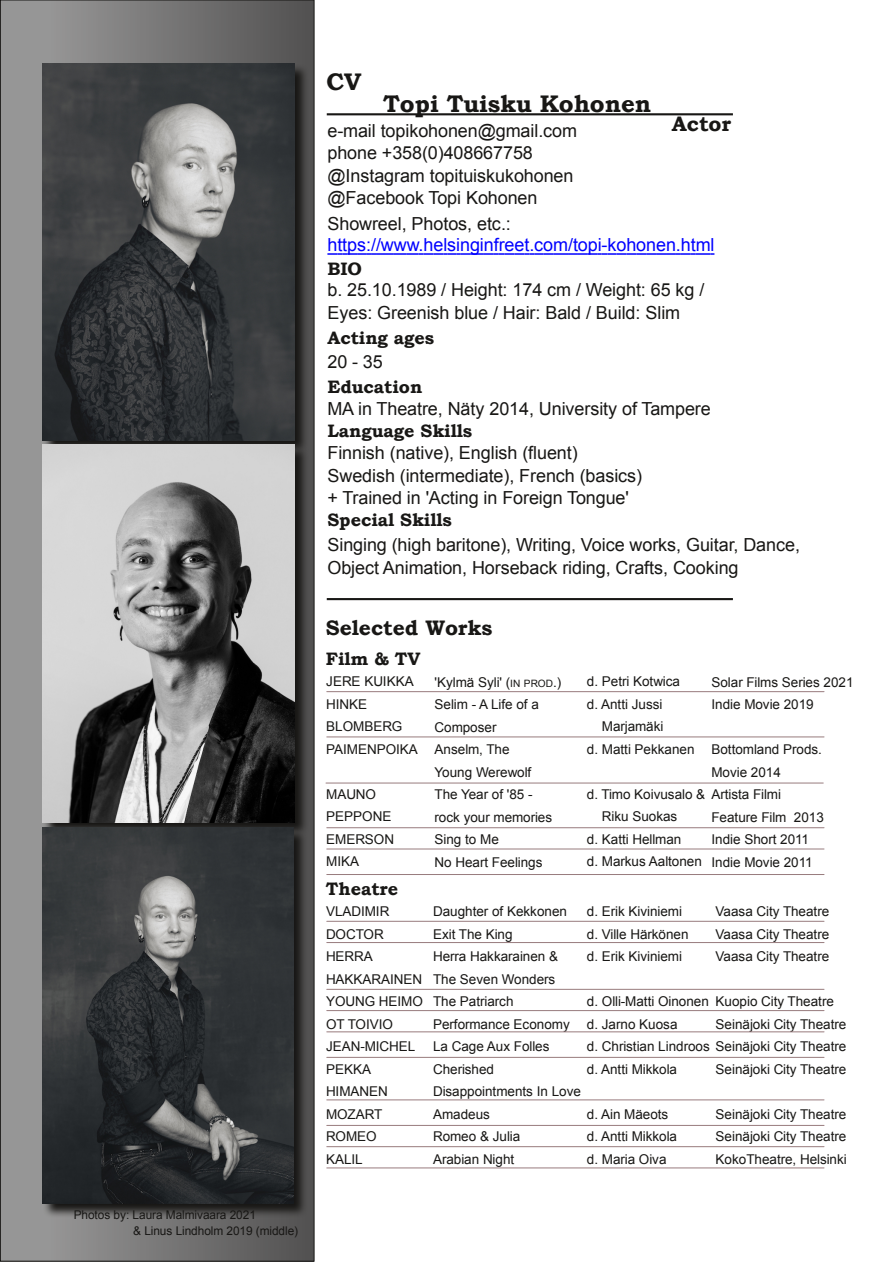
<style>
.page{position:relative;width:893px;height:1263px;background:#fff}
.page>*{position:absolute;margin:0;border:0;box-sizing:border-box;transform-origin:0 0}
.t1{font:700 24px "Bookman Old Style";letter-spacing:-.005em;color:#181715}
.t2{font:700 21px "Bookman Old Style";color:#181715}
.t3{font:18px/22.5px "Arial";letter-spacing:-.005em;color:#181715}
.t4{font:700 18px "Bookman Old Style";letter-spacing:-.005em;color:#181715}
.t5{font:18px "Arial";letter-spacing:-.005em;color:#00f}
.t6{font:13.5px/22.5px "Arial";color:#181715}
.t7{font:12px "Arial";letter-spacing:-.005em;color:#181715}
.s1{font-size:10.2px}
</style>
<div class="page">
<div style="left:0;top:0;width:314px;height:1261px;background:linear-gradient(to right,#9f9e9e,#535252)"></div>
<svg style="left:43px;top:64px;width:267px;height:381px;background:#3a3938"></svg>
<img style="left:43px;top:64px;width:252px;height:377px">
<svg style="left:43px;top:445px;width:267px;height:392px;background:#343332"></svg>
<img style="left:43px;top:445px;width:252px;height:377px">
<svg style="left:43px;top:827px;width:265px;height:391px;background:#3b3b3a"></svg>
<img style="left:43px;top:827px;width:250px;height:376px">
<hr style="left:327px;top:113px;width:406px;height:2px;background:#181715">
<hr style="left:327px;top:598px;width:406px;height:2px;background:#181715">
<hr style="left:327px;top:737px;width:497px;height:1px;background:#987b7d">
<hr style="left:327px;top:827px;width:497px;height:1px;background:#987b7d">
<hr style="left:327px;top:921px;width:497px;height:1px;background:#987b7d">
<hr style="left:327px;top:849px;width:497px;height:1px;background:#987b7d">
<hr style="left:327px;top:942px;width:497px;height:1px;background:#987b7d">
<hr style="left:327px;top:1031px;width:497px;height:1px;background:#987b7d">
<hr style="left:327px;top:1057px;width:497px;height:1px;background:#987b7d">
<hr style="left:327px;top:1146px;width:497px;height:1px;background:#987b7d">
<hr style="left:327px;top:1168px;width:497px;height:1px;background:#987b7d">
<hr style="left:326px;top:783px;width:497px;height:1px;background:#987b7d">
<hr style="left:327px;top:691px;width:497px;height:1px;background:#987b7d">
<hr style="left:327px;top:874px;width:497px;height:1px;background:#987b7d">
<hr style="left:327px;top:989px;width:497px;height:1px;background:#987b7d">
<hr style="left:327px;top:1010px;width:497px;height:1px;background:#987b7d">
<hr style="left:327px;top:1100px;width:497px;height:1px;background:#987b7d">
<hr style="left:327px;top:1125px;width:497px;height:1px;background:#987b7d">
<svg style="left:327px;top:253px;width:387px;height:2px"></svg>
<p class="t7" style="left:74px;top:1208px;width:184px">Photos by: Laura Malmivaara 2021</p>
<p class="t7" style="left:133px;top:1224px;width:166px">&amp; Linus Lindholm 2019 (middle)</p>
<h1 class="t1" style="left:326px;top:67px;width:36px">CV</h1>
<h1 class="t1" style="left:383px;top:90px;width:270px">Topi Tuisku Kohonen</h1>
<h3 class="t3" style="left:327px;top:119px;width:251px">e-mail topikohonen@gmail.com phone +358(0)408667758 @Instagram topituiskukohonen @Facebook Topi Kohonen</h3>
<h2 class="t2" style="left:672px;top:111px;width:61px">Actor</h2>
<h3 class="t3" style="left:327px;top:213px;width:185px">Showreel, Photos, etc.:</h3>
<h3 class="t5" style="left:327px;top:235px;width:389px">https://www.helsinginfreet.com/topi-kohonen.html</h3>
<h3 class="t4" style="left:327px;top:258px;width:36px">BIO</h3>
<h3 class="t3" style="left:327px;top:279px;width:378px">b. 25.10.1989 / Height: 174 cm / Weight: 65 kg /<br>Eyes: Greenish blue / Hair: Bald / Build: Slim</h3>
<h3 class="t4" style="left:327px;top:327px;width:108px">Acting ages</h3>
<h3 class="t3" style="left:327px;top:351px;width:57px">20 - 35</h3>
<h3 class="t4" style="left:327px;top:376px;width:96px">Education</h3>
<h3 class="t3" style="left:327px;top:397px;width:385px">MA in Theatre, Näty 2014, University of Tampere</h3>
<h3 class="t4" style="left:327px;top:420px;width:146px">Language Skills</h3>
<h3 class="t3" style="left:327px;top:441px;width:316px">Finnish (native), English (fluent)<br>Swedish (intermediate), French (basics) + Trained in 'Acting in Foreign Tongue'</h3>
<h3 class="t4" style="left:327px;top:509px;width:126px">Special Skills</h3>
<h3 class="t3" style="left:327px;top:534px;width:474px">Singing (high baritone), Writing, Voice works, Guitar, Dance,<br>Object Animation, Horseback riding, Crafts, Cooking</h3>
<h2 class="t2" style="left:326px;top:615px;width:168px">Selected Works</h2>
<h3 class="t4" style="left:326px;top:648px;width:96px">Film &amp; TV</h3>
<p class="t6" style="left:326px;top:670px;width:93px">JERE KUIKKA<br>HINKE<br>BLOMBERG<br>PAIMENPOIKA</p>
<p class="t6" style="left:326px;top:783px;width:69px">MAUNO<br>PEPPONE<br>EMERSON<br>MIKA</p>
<p class="t6" style="left:435px;top:671px;width:128px">'Kylmä Syli' (<span class="s1">IN PROD</span>.)<br>Selim - A Life of a<br>Composer<br>Anselm, The<br>Young Werewolf<br>The Year of '85 - rock your memories<br>Sing to Me<br>No Heart Feelings</p>
<p class="t6" style="left:587px;top:670px;width:95px">d. Petri Kotwica d. Antti Jussi</p>
<p class="t6" style="left:711px;top:671px;width:144px">Solar Films Series 2021<br>Indie Movie 2019</p>
<p class="t6" style="left:711px;top:738px;width:114px">Bottomland Prods.<br>Movie 2014<br>Artista Filmi<br>Feature Film 2013<br>Indie Short 2011<br>Indie Movie 2011</p>
<p class="t6" style="left:587px;top:715px;width:109px;text-indent:15px">Marjamäki<br>d. Matti Pekkanen</p>
<p class="t6" style="left:587px;top:783px;width:120px">d. Timo Koivusalo &amp;</p>
<p class="t6" style="left:602px;top:805px;width:77px">Riku Suokas</p>
<p class="t6" style="left:587px;top:828px;width:96px">d. Katti Hellman</p>
<p class="t6" style="left:587px;top:850px;width:117px">d. Markus Aaltonen</p>
<h3 class="t4" style="left:326px;top:878px;width:74px">Theatre</h3>
<p class="t6" style="left:326px;top:900px;width:98px">VLADIMIR<br>DOCTOR<br>HERRA<br>HAKKARAINEN<br>YOUNG HEIMO<br>OT TOIVIO<br>JEAN-MICHEL<br>PEKKA<br>HIMANEN<br>MOZART<br>ROMEO<br>KALIL</p>
<p class="t6" style="left:433px;top:900px;width:149px">Daughter of Kekkonen<br>Exit The King<br>Herra Hakkarainen &amp;<br>The Seven Wonders<br>The Patriarch<br>Performance Economy<br>La Cage Aux Folles<br>Cherished<br>Disappointments In Love<br>Amadeus<br>Romeo &amp; Julia<br>Arabian Night</p>
<p class="t6" style="left:587px;top:900px;width:103px">d. Erik Kiviniemi d. Ville Härkönen d. Erik Kiviniemi</p>
<p class="t6" style="left:716px;top:900px;width:115px;text-align:justify">Vaasa City Theatre Vaasa City Theatre Vaasa City Theatre</p>
<p class="t6" style="left:716px;top:990px;width:132px">Kuopio City Theatre<br>Seinäjoki City Theatre</p>
<p class="t6" style="left:716px;top:1058px;width:132px">Seinäjoki City Theatre</p>
<p class="t6" style="left:716px;top:1103px;width:133px;text-align:justify">Seinäjoki City Theatre Seinäjoki City Theatre KokoTheatre, Helsinki</p>
<p class="t6" style="left:587px;top:990px;width:261px">d. Olli-Matti Oinonen<br>d. Jarno Kuosa<br>d. Christian Lindroos Seinäjoki City Theatre d. Antti Mikkola</p>
<p class="t6" style="left:587px;top:1102px;width:92px">d. Ain Mäeots d. Antti Mikkola d. Maria Oiva</p>
</div>
